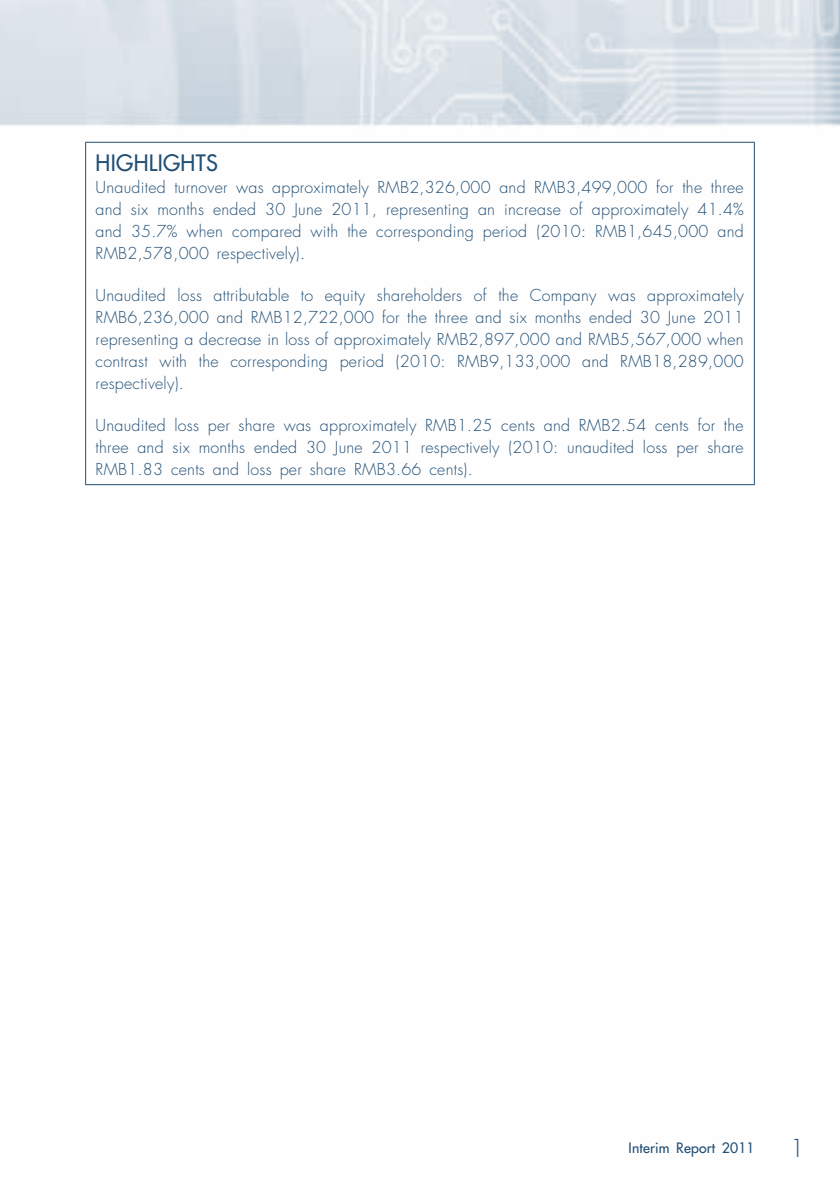
<style>
.page{position:relative;width:840px;height:1191px;background:#fff}
.page>*{position:absolute;margin:0;border:0;box-sizing:border-box;transform-origin:0 0}
.t1{font:300 24px "Futura Std";color:#214f76}
.t2{font:500 22px "Futura Std";letter-spacing:.015em;color:#214f76}
.t3{font:300 16px/22px "Futura Std";letter-spacing:.015em;color:#214f76;text-align:justify}
.t4{font:500 14px "Futura Std";letter-spacing:.015em;color:#214f76}
</style>
<div class="page">
<img style="left:0;top:0;width:839px;height:486px">
<hr style="left:85px;top:142px;width:669px;height:1px;background:#214f76">
<hr style="left:85px;top:143px;width:1px;height:341px;background:#214f76">
<hr style="left:753px;top:143px;width:1px;height:341px;background:#214f76">
<hr style="left:85px;top:484px;width:669px;height:1px;background:#214f76">
<h2 class="t2" style="left:96px;top:149px;width:124px">HIGHLIGHTS</h2>
<p class="t3" style="left:96px;top:176px;width:649px">Unaudited turnover was approximately RMB2,326,000 and RMB3,499,000 for the three and six months ended 30 June 2011, representing an increase of approximately 41.4% and 35.7% when compared with the corresponding period (2010: RMB1,645,000 and RMB2,578,000 respectively).</p>
<p class="t3" style="left:96px;top:284px;width:649px">Unaudited loss attributable to equity shareholders of the Company was approximately RMB6,236,000 and RMB12,722,000 for the three and six months ended 30 June 2011 representing a decrease in loss of approximately RMB2,897,000 and RMB5,567,000 when contrast with the corresponding period (2010: RMB9,133,000 and RMB18,289,000 respectively).</p>
<p class="t3" style="left:96px;top:414px;width:649px">Unaudited loss per share was approximately RMB1.25 cents and RMB2.54 cents for the three and six months ended 30 June 2011 respectively (2010: unaudited loss per share RMB1.83 cents and loss per share RMB3.66 cents).</p>
<p class="t4" style="left:628px;top:1138px;width:128px">Interim Report 2011</p>
<h1 class="t1" style="left:789px;top:1133px;width:16px">1</h1>
</div>
